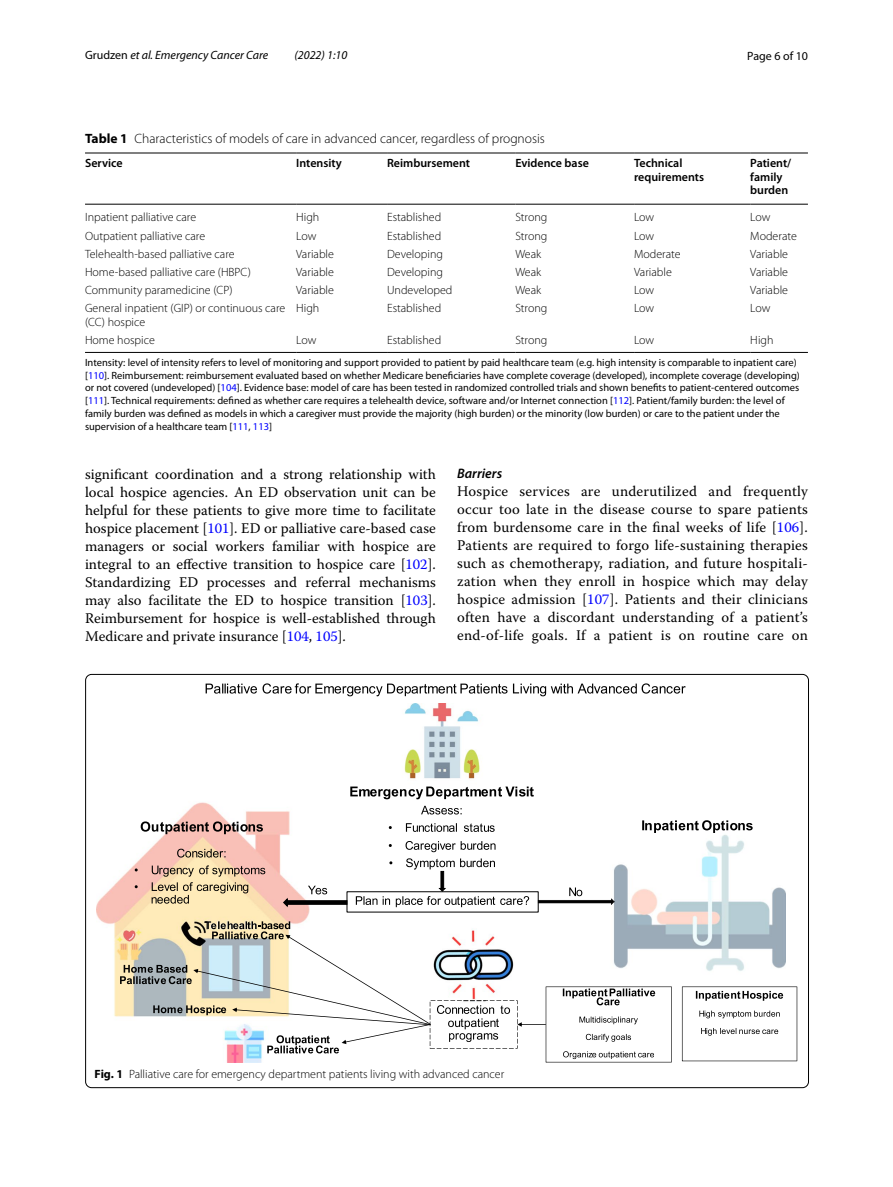
<style>
.page{position:relative;width:893px;height:1187px;background:#fff}
.page>*{position:absolute;margin:0;border:0;box-sizing:border-box;transform-origin:0 0}
.t1{font:14.7px/18px "Warnock Pro";letter-spacing:.01em;color:#000;text-align:justify}
.t2{font:italic 600 13.8px "Myriad Pro";color:#000}
.t3{font:300 13.5px "Myriad Pro";color:#000}
.t4{font:300 12px/13.5px "Myriad Pro";color:#000}
.t5{font:600 12px/13.5px "Myriad Pro";color:#000}
.t6{font:italic 12px "Myriad Pro";color:#000}
.t7{font:12px "Myriad Pro";color:#000}
.t8{font:10.5px/12.8px "Myriad Pro";color:#000}
.s1{font-style:normal}
.s2{font-weight:700}
.s3{color:#00f}
</style>
<div class="page">
<hr style="left:85px;top:153px;width:211px;height:1px;background:#000">
<hr style="left:85px;top:204px;width:211px;height:1px;background:#000">
<hr style="left:296px;top:153px;width:91px;height:1px;background:#000">
<hr style="left:296px;top:204px;width:91px;height:1px;background:#000">
<hr style="left:387px;top:153px;width:128px;height:1px;background:#000">
<hr style="left:387px;top:204px;width:128px;height:1px;background:#000">
<hr style="left:515px;top:153px;width:119px;height:1px;background:#000">
<hr style="left:515px;top:204px;width:119px;height:1px;background:#000">
<hr style="left:634px;top:153px;width:116px;height:1px;background:#000">
<hr style="left:634px;top:204px;width:116px;height:1px;background:#000">
<hr style="left:750px;top:153px;width:58px;height:1px;background:#000">
<hr style="left:750px;top:204px;width:58px;height:1px;background:#000">
<hr style="left:85px;top:352px;width:211px;height:1px;background:#000">
<hr style="left:296px;top:352px;width:91px;height:1px;background:#000">
<hr style="left:387px;top:352px;width:128px;height:1px;background:#000">
<hr style="left:515px;top:352px;width:119px;height:1px;background:#000">
<hr style="left:634px;top:352px;width:116px;height:1px;background:#000">
<hr style="left:750px;top:352px;width:58px;height:1px;background:#000">
<img style="left:97px;top:703px;width:688px;height:359px">
<svg style="left:206px;top:683px;width:480px;height:13px"></svg>
<svg style="left:350px;top:786px;width:184px;height:13px"></svg>
<svg style="left:421px;top:805px;width:41px;height:9px"></svg>
<svg style="left:406px;top:823px;width:89px;height:8px"></svg>
<svg style="left:406px;top:840px;width:90px;height:12px"></svg>
<svg style="left:356px;top:858px;width:173px;height:49px"></svg>
<svg style="left:538px;top:887px;width:76px;height:17px"></svg>
<svg style="left:283px;top:885px;width:65px;height:22px"></svg>
<svg style="left:177px;top:848px;width:49px;height:9px"></svg>
<svg style="left:152px;top:865px;width:113px;height:11px"></svg>
<svg style="left:152px;top:882px;width:96px;height:21px;background:#d2c198"></svg>
<svg style="left:682px;top:986px;width:115px;height:75px"></svg>
<svg style="left:642px;top:820px;width:111px;height:12px"></svg>
<svg style="left:141px;top:821px;width:122px;height:13px"></svg>
<svg style="left:120px;top:921px;width:552px;height:141px"></svg>
<p class="t6" style="left:85px;top:48px;width:185px"><span class="s1">Grudzen</span> et al. Emergency Cancer Care</p>
<p class="t6" style="left:294px;top:48px;width:54px">(2022) 1:10</p>
<p class="t7" style="left:747px;top:48px;width:62px">Page 6 of 10</p>
<p class="t3" style="left:85px;top:131px;width:461px"><span class="s2">Table 1</span> Characteristics of models of care in advanced cancer, regardless of prognosis</p>
<p class="t5" style="left:85px;top:156px;width:39px">Service</p>
<p class="t5" style="left:296px;top:156px;width:47px">Intensity</p>
<p class="t5" style="left:387px;top:156px;width:85px">Reimbursement</p>
<p class="t5" style="left:515px;top:156px;width:75px">Evidence base</p>
<p class="t5" style="left:634px;top:156px;width:71px">Technical requirements</p>
<p class="t5" style="left:750px;top:156px;width:43px">Patient/ family burden</p>
<p class="t4" style="left:85px;top:211px;width:113px">Inpatient palliative care</p>
<p class="t4" style="left:296px;top:211px;width:25px">High</p>
<p class="t4" style="left:387px;top:211px;width:56px">Established</p>
<p class="t4" style="left:515px;top:211px;width:34px">Strong</p>
<p class="t4" style="left:634px;top:211px;width:22px">Low</p>
<p class="t4" style="left:750px;top:211px;width:22px">Low</p>
<p class="t4" style="left:85px;top:229px;width:122px">Outpatient palliative care</p>
<p class="t4" style="left:296px;top:229px;width:22px">Low</p>
<p class="t4" style="left:387px;top:229px;width:56px">Established</p>
<p class="t4" style="left:515px;top:229px;width:34px">Strong</p>
<p class="t4" style="left:634px;top:229px;width:22px">Low</p>
<p class="t4" style="left:750px;top:229px;width:48px">Moderate</p>
<p class="t4" style="left:85px;top:247px;width:151px">Telehealth-based palliative care</p>
<p class="t4" style="left:296px;top:247px;width:39px">Variable</p>
<p class="t4" style="left:387px;top:247px;width:57px">Developing</p>
<p class="t4" style="left:515px;top:247px;width:27px">Weak</p>
<p class="t4" style="left:634px;top:247px;width:48px">Moderate</p>
<p class="t4" style="left:750px;top:247px;width:39px">Variable</p>
<p class="t4" style="left:85px;top:265px;width:167px">Home-based palliative care (HBPC)</p>
<p class="t4" style="left:296px;top:265px;width:39px">Variable</p>
<p class="t4" style="left:387px;top:265px;width:57px">Developing</p>
<p class="t4" style="left:515px;top:265px;width:27px">Weak</p>
<p class="t4" style="left:634px;top:265px;width:39px">Variable</p>
<p class="t4" style="left:750px;top:265px;width:39px">Variable</p>
<p class="t4" style="left:85px;top:283px;width:149px">Community paramedicine (CP)</p>
<p class="t4" style="left:296px;top:283px;width:39px">Variable</p>
<p class="t4" style="left:387px;top:283px;width:67px">Undeveloped</p>
<p class="t4" style="left:515px;top:283px;width:27px">Weak</p>
<p class="t4" style="left:634px;top:283px;width:22px">Low</p>
<p class="t4" style="left:750px;top:283px;width:39px">Variable</p>
<p class="t4" style="left:85px;top:301px;width:202px">General inpatient (GIP) or continuous care (CC) hospice</p>
<p class="t4" style="left:296px;top:301px;width:25px">High</p>
<p class="t4" style="left:387px;top:301px;width:56px">Established</p>
<p class="t4" style="left:515px;top:301px;width:34px">Strong</p>
<p class="t4" style="left:634px;top:301px;width:22px">Low</p>
<p class="t4" style="left:750px;top:301px;width:22px">Low</p>
<p class="t4" style="left:85px;top:333px;width:71px">Home hospice</p>
<p class="t4" style="left:296px;top:333px;width:22px">Low</p>
<p class="t4" style="left:387px;top:333px;width:56px">Established</p>
<p class="t4" style="left:515px;top:333px;width:34px">Strong</p>
<p class="t4" style="left:634px;top:333px;width:22px">Low</p>
<p class="t4" style="left:750px;top:333px;width:25px">High</p>
<p class="t8" style="left:85px;top:356px;width:716px">Intensity: level of intensity refers to level of monitoring and support provided to patient by paid healthcare team (e.g. high intensity is comparable to inpatient care) [<span class="s3">110</span>]. Reimbursement: reimbursement evaluated based on whether Medicare beneficiaries have complete coverage (developed), incomplete coverage (developing) or not covered (undeveloped) [<span class="s3">104</span>]. Evidence base: model of care has been tested in randomized controlled trials and shown benefits to patient-centered outcomes [<span class="s3">111</span>]. Technical requirements: defined as whether care requires a telehealth device, software and/or Internet connection [<span class="s3">112</span>]. Patient/family burden: the level of family burden was defined as models in which a caregiver must provide the majority (high burden) or the minority (low burden) or care to the patient under the supervision of a healthcare team [<span class="s3">111</span>, <span class="s3">113</span>]</p>
<p class="t1" style="left:85px;top:464px;width:352px">significant coordination and a strong relationship with local hospice agencies. An ED observation unit can be helpful for these patients to give more time to facilitate hospice placement [<span class="s3">101</span>]. ED or palliative care-based case managers or social workers familiar with hospice are integral to an effective transition to hospice care [<span class="s3">102</span>].<br>Standardizing ED processes and referral mechanisms may also facilitate the ED to hospice transition [<span class="s3">103</span>].<br>Reimbursement for hospice is well-established through Medicare and private insurance [<span class="s3">104</span>, <span class="s3">105</span>].</p>
<p class="t2" style="left:457px;top:465px;width:47px">Barriers</p>
<p class="t1" style="left:457px;top:482px;width:352px">Hospice services are underutilized and frequently occur too late in the disease course to spare patients from burdensome care in the final weeks of life [<span class="s3">106</span>].<br>Patients are required to forgo life-sustaining therapies such as chemotherapy, radiation, and future hospitali&shy;zation when they enroll in hospice which may delay hospice admission [<span class="s3">107</span>]. Patients and their clinicians often have a discordant understanding of a patient’s end-of-life goals. If a patient is on routine care on</p>
<p class="t4" style="left:95px;top:1067px;width:411px"><span class="s2">Fig. 1</span> Palliative care for emergency department patients living with advanced cancer</p>
</div>
